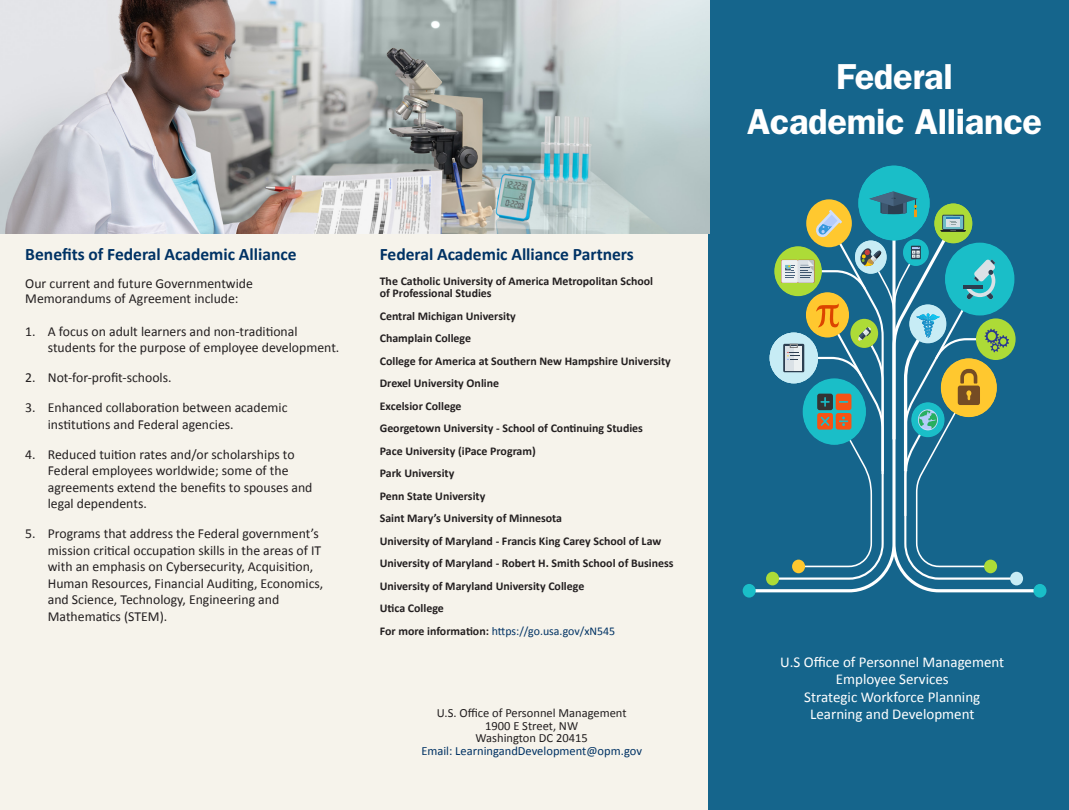
<style>
.page{position:relative;width:1069px;height:810px;background:#f6f3eb}
.page>*{position:absolute;margin:0;border:0;box-sizing:border-box;transform-origin:0 0}
.t1{font:600 36.25px "ITC Franklin Gothic Std";letter-spacing:-.01em;color:#fff}
.body_copy{font:700 17.5px "Calibri";color:#003264}
.t2{font:15px "Calibri";color:#fff}
.t3{font:13.75px/16.5px "Calibri";color:#231f20}
.t4{font:12.5px "Calibri";color:#231f20}
.t5{font:12.5px "Calibri";color:#003264}
.t6{font:700 11.88px/12.5px "Calibri";color:#231f20}
.t7{font:11.88px "Calibri";color:#003264}
.s1{font-weight:700;color:#231f20}
</style>
<div class="page">
<div style="left:709px;top:0;width:360px;height:810px;background:#15658c"></div>
<img style="left:0;top:0;width:709px;height:234px">
<svg style="left:754px;top:177px;width:281px;height:415px"></svg>
<svg style="left:772px;top:203px;width:111px;height:377px"></svg>
<div style="left:743px;top:584px;width:13px;height:14px;background:#1abec8;border-radius:50%"></div>
<div style="left:766px;top:572px;width:13px;height:13px;background:#addb37;border-radius:50%"></div>
<div style="left:792px;top:560px;width:13px;height:13px;background:#ffc82f;border-radius:50%"></div>
<div style="left:1033px;top:584px;width:13px;height:14px;background:#1abec8;border-radius:50%"></div>
<div style="left:1010px;top:572px;width:13px;height:13px;background:#c7ecf5;border-radius:50%"></div>
<div style="left:984px;top:560px;width:13px;height:13px;background:#addb37;border-radius:50%"></div>
<div style="left:774px;top:246px;width:48px;height:50px;background:#addb37;border-radius:50%"></div>
<div style="left:858px;top:166px;width:71px;height:74px;background:#1abec8;border-radius:50%"></div>
<div style="left:945px;top:243px;width:69px;height:72px;background:#1abec8;border-radius:50%"></div>
<div style="left:769px;top:333px;width:49px;height:50px;background:#c7ecf5;border-radius:50%"></div>
<div style="left:976px;top:318px;width:39px;height:42px;background:#addb37;border-radius:50%"></div>
<svg style="left:781px;top:191px;width:228px;height:376px"></svg>
<p class="body_copy" style="left:25px;top:243px;width:273px">Benefits of Federal Academic Alliance</p>
<p class="body_copy" style="left:380px;top:243px;width:256px">Federal Academic Alliance Partners</p>
<p class="t3" style="left:25px;top:276px;width:229px;line-height:15px">Our current and future Governmentwide<br>Memorandums of Agreement include:</p>
<p class="t3" style="left:48px;top:323px;width:293px;text-indent:-22px">1. A focus on adult learners and non-traditional students for the purpose of employee development.</p>
<p class="t3" style="left:25px;top:370px;width:148px">2. Not-for-profit-schools.</p>
<p class="t3" style="left:48px;top:400px;width:241px;text-indent:-22px">3. Enhanced collaboration between academic institutions and Federal agencies.</p>
<p class="t3" style="left:48px;top:446px;width:266px;text-indent:-22px">4. Reduced tuition rates and/or scholarships to Federal employees worldwide; some of the agreements extend the benefits to spouses and legal dependents.</p>
<p class="t3" style="left:48px;top:526px;width:277px;text-indent:-22px">5. Programs that address the Federal government’s mission critical occupation skills in the areas of IT with an emphasis on Cybersecurity, Acquisition, Human Resources, Financial Auditing, Economics, and Science, Technology, Engineering and Mathematics (STEM).</p>
<p class="t6" style="left:380px;top:275px;width:275px">The Catholic University of America Metropolitan School of Professional Studies</p>
<p class="t6" style="left:380px;top:310px;width:137px">Central Michigan University</p>
<p class="t6" style="left:380px;top:332px;width:93px">Champlain College</p>
<p class="t6" style="left:380px;top:355px;width:292px">College for America at Southern New Hampshire University</p>
<p class="t6" style="left:380px;top:377px;width:121px">Drexel University Online</p>
<p class="t6" style="left:380px;top:400px;width:83px">Excelsior College</p>
<p class="t6" style="left:380px;top:422px;width:265px">Georgetown University - School of Continuing Studies</p>
<p class="t6" style="left:380px;top:445px;width:158px">Pace University (iPace Program)</p>
<p class="t6" style="left:380px;top:467px;width:76px">Park University</p>
<p class="t6" style="left:380px;top:490px;width:107px">Penn State University</p>
<p class="t6" style="left:380px;top:512px;width:184px">Saint Mary’s University of Minnesota</p>
<p class="t6" style="left:380px;top:535px;width:283px">University of Maryland - Francis King Carey School of Law</p>
<p class="t6" style="left:380px;top:557px;width:295px">University of Maryland - Robert H. Smith School of Business</p>
<p class="t6" style="left:380px;top:580px;width:206px">University of Maryland University College</p>
<p class="t6" style="left:380px;top:602px;width:66px">Utica College</p>
<p class="t7" style="left:380px;top:623px;width:237px"><span class="s1">For more information:</span> https://go.usa.gov/xN545</p>
<p class="t4" style="left:437px;top:705px;width:191px">U.S. Office of Personnel Management</p>
<p class="t4" style="left:485px;top:718px;width:94px">1900 E Street, NW</p>
<p class="t4" style="left:475px;top:730px;width:114px">Washington DC 20415</p>
<p class="t5" style="left:421px;top:743px;width:222px">Email: LearningandDevelopment@opm.gov</p>
<p class="t1" style="left:836px;top:55px;width:118px">Federal</p>
<p class="t1" style="left:747px;top:100px;width:297px">Academic Alliance</p>
<p class="t2" style="left:780px;top:652px;width:225px">U.S Office of Personnel Management</p>
<p class="t2" style="left:836px;top:670px;width:115px">Employee Services</p>
<p class="t2" style="left:804px;top:687px;width:178px">Strategic Workforce Planning</p>
<p class="t2" style="left:810px;top:705px;width:166px">Learning and Development</p>
</div>
